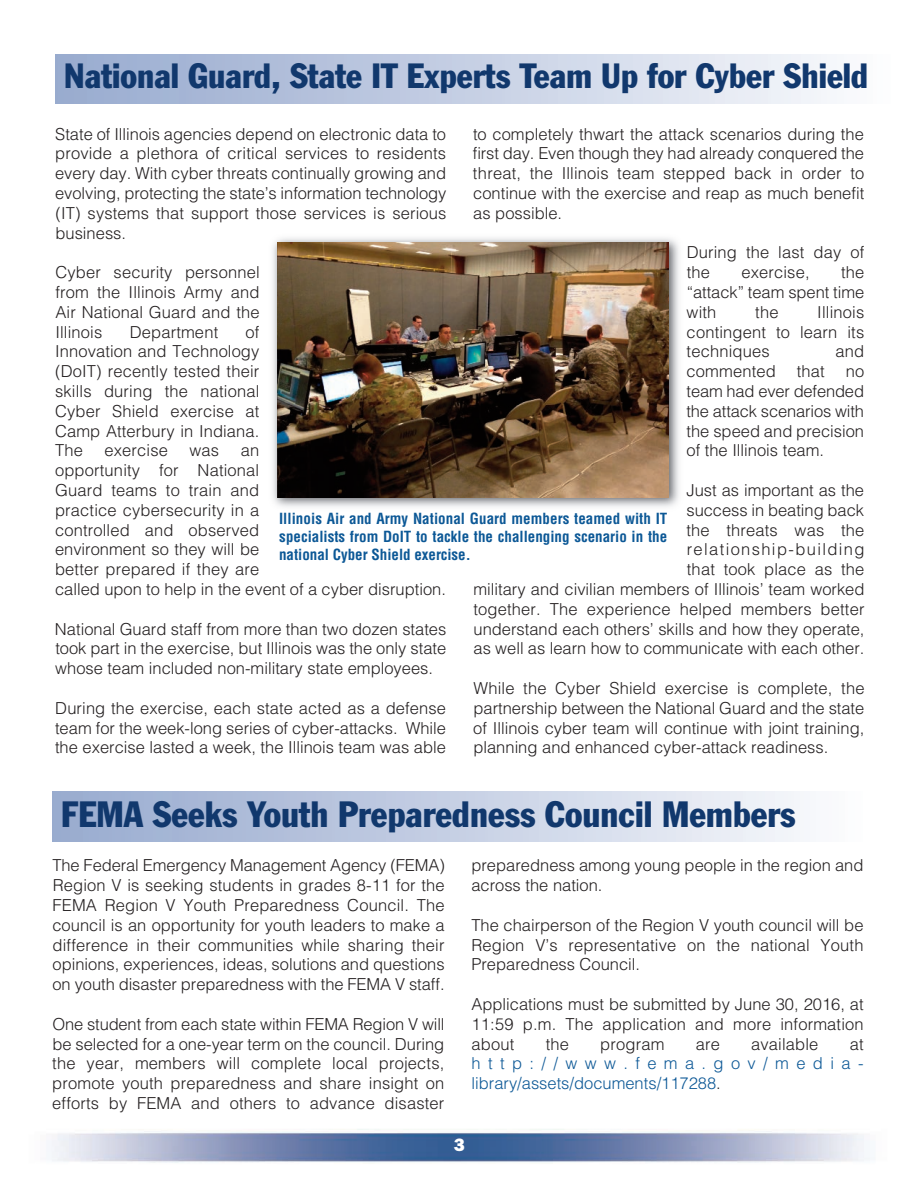
<style>
.page{position:relative;width:918px;height:1188px;background:#fff}
.page>*{position:absolute;margin:0;border:0;box-sizing:border-box;transform-origin:0 0}
.t1{font:condensed 36px "Franklin Gothic";color:#11386d}
.t2{font:condensed 34.5px "Franklin Gothic";color:#11386d}
.t3{font:800 18px "Franklin Gothic";color:#fff}
.t4{font:300 16.5px/19.8px "Helvetica";color:#231f20;text-align:justify}
.t5{font:300 16.5px/19.8px "Helvetica";color:#0c5896}
.t6{font:700 condensed 15px/18px "Helvetica";color:#0c5896;text-align:justify}
.s1{color:#231f20}
</style>
<div class="page">
<img style="left:51px;top:791px;width:819px;height:372px">
<div style="left:52px;top:792px;width:810px;height:50px;background:linear-gradient(to right,#95a8ce,#fafbfd)"></div>
<div style="left:55px;top:54px;width:836px;height:50px;background:linear-gradient(to right,#95a8ce,#fafbfd)"></div>
<img style="left:272px;top:238px;width:407px;height:269px">
<img style="left:278px;top:243px;width:391px;height:254px">
<h2 class="t2" style="left:64px;top:64px;width:806px">National Guard, State IT Experts Team Up for Cyber Shield</h2>
<p class="t4" style="left:55px;top:123px;width:393px">State of Illinois agencies depend on electronic data to provide a plethora of critical services to residents every day. With cyber threats continually growing and evolving, protecting the state’s information technology (IT) systems that support those services is serious business.</p>
<p class="t4" style="left:55px;top:261px;width:206px">Cyber security personnel from the Illinois Army and Air National Guard and the Illinois</p>
<p class="t4" style="left:473px;top:123px;width:393px">to completely thwart the attack scenarios during the first day. Even though they had already conquered the threat, the Illinois team stepped back in order to continue with the exercise and reap as much benefit as possible.</p>
<p class="t4" style="left:687px;top:242px;width:179px">During the last day of the</p>
<p class="t4" style="left:687px;top:261px;width:179px;text-indent:154px">the “attack” team spent time with</p>
<p class="t4" style="left:741px;top:261px;width:70px">exercise,</p>
<p class="t4" style="left:687px;top:301px;width:179px;text-indent:131px">Illinois contingent to learn its techniques</p>
<p class="t4" style="left:755px;top:301px;width:25px">the</p>
<p class="t4" style="left:55px;top:321px;width:206px;text-indent:191px">of Innovation and Technology (DoIT) recently tested their skills during the national Cyber Shield exercise at Camp Atterbury in Indiana.<br>The</p>
<p class="t4" style="left:130px;top:321px;width:90px">Department</p>
<p class="t4" style="left:835px;top:341px;width:30px">and</p>
<p class="t4" style="left:687px;top:360px;width:91px">commented</p>
<p class="t4" style="left:797px;top:360px;width:30px">that</p>
<p class="t4" style="left:686px;top:360px;width:179px;text-indent:159px">no team had ever defended the attack scenarios with the speed and precision of the Illinois team.</p>
<p class="t4" style="left:473px;top:479px;width:393px;text-align:right">Just as important as the<br>success in beating back<br>the threats was the<br>relationship-building<br>that took place as the<br>military and civilian members of Illinois’ team worked together. The experience helped members better understand each others’ skills and how they operate, as well as learn how to communicate with each other.</p>
<p class="t4" style="left:473px;top:677px;width:393px">While the Cyber Shield exercise is complete, the partnership between the National Guard and the state of Illinois cyber team will continue with joint training, planning and enhanced cyber-attack readiness.</p>
<p class="t4" style="left:104px;top:440px;width:65px">exercise</p>
<p class="t4" style="left:190px;top:440px;width:31px">was</p>
<p class="t4" style="left:55px;top:440px;width:392px;text-align:left;text-indent:186px">an<br>opportunity for National<br>Guard teams to train and<br>practice cybersecurity in a<br>controlled and observed<br>environment so they will be<br>better prepared if they are<br>called upon to help in the event of a cyber disruption.</p>
<p class="t4" style="left:55px;top:618px;width:393px">National Guard staff from more than two dozen states took part in the exercise, but Illinois was the only state whose team included non-military state employees.</p>
<p class="t4" style="left:55px;top:697px;width:393px">During the exercise, each state acted as a defense team for the week-long series of cyber-attacks. While the exercise lasted a week, the Illinois team was able</p>
<p class="t6" style="left:279px;top:510px;width:390px">Illinois Air and Army National Guard members teamed with IT specialists from DoIT to tackle the challenging scenario in the national Cyber Shield exercise.</p>
<h1 class="t1" style="left:61px;top:801px;width:736px">FEMA Seeks Youth Preparedness Council Members</h1>
<p class="t4" style="left:52px;top:854px;width:394px">The Federal Emergency Management Agency (FEMA)<br>Region V is seeking students in grades 8-11 for the FEMA Region V Youth Preparedness Council. The council is an opportunity for youth leaders to make a difference in their communities while sharing their opinions, experiences, ideas, solutions and questions on youth disaster preparedness with the FEMA V staff.</p>
<p class="t4" style="left:52px;top:1013px;width:394px">One student from each state within FEMA Region V will be selected for a one-year term on the council. During the year, members will complete local projects, promote youth preparedness and share insight on efforts by FEMA and others to advance disaster</p>
<p class="t4" style="left:471px;top:854px;width:394px">preparedness among young people in the region and across the nation.</p>
<p class="t4" style="left:471px;top:914px;width:394px">The chairperson of the Region V youth council will be Region V’s representative on the national Youth Preparedness Council.</p>
<p class="t4" style="left:471px;top:993px;width:394px">Applications must be submitted by June 30, 2016, at 11:59 p.m. The application and more information about</p>
<p class="t4" style="left:546px;top:1033px;width:25px">the</p>
<p class="t4" style="left:600px;top:1033px;width:66px">program</p>
<p class="t4" style="left:696px;top:1033px;width:26px">are</p>
<p class="t4" style="left:751px;top:1033px;width:69px">available</p>
<p class="t4" style="left:850px;top:1033px;width:15px">at</p>
<p class="t5" style="left:471px;top:1052px;width:394px">http://www.fema.gov/media&shy;library/assets/documents/117288<span class="s1">.</span></p>
<p class="t3" style="left:454px;top:1134px;width:12px">3</p>
</div>
